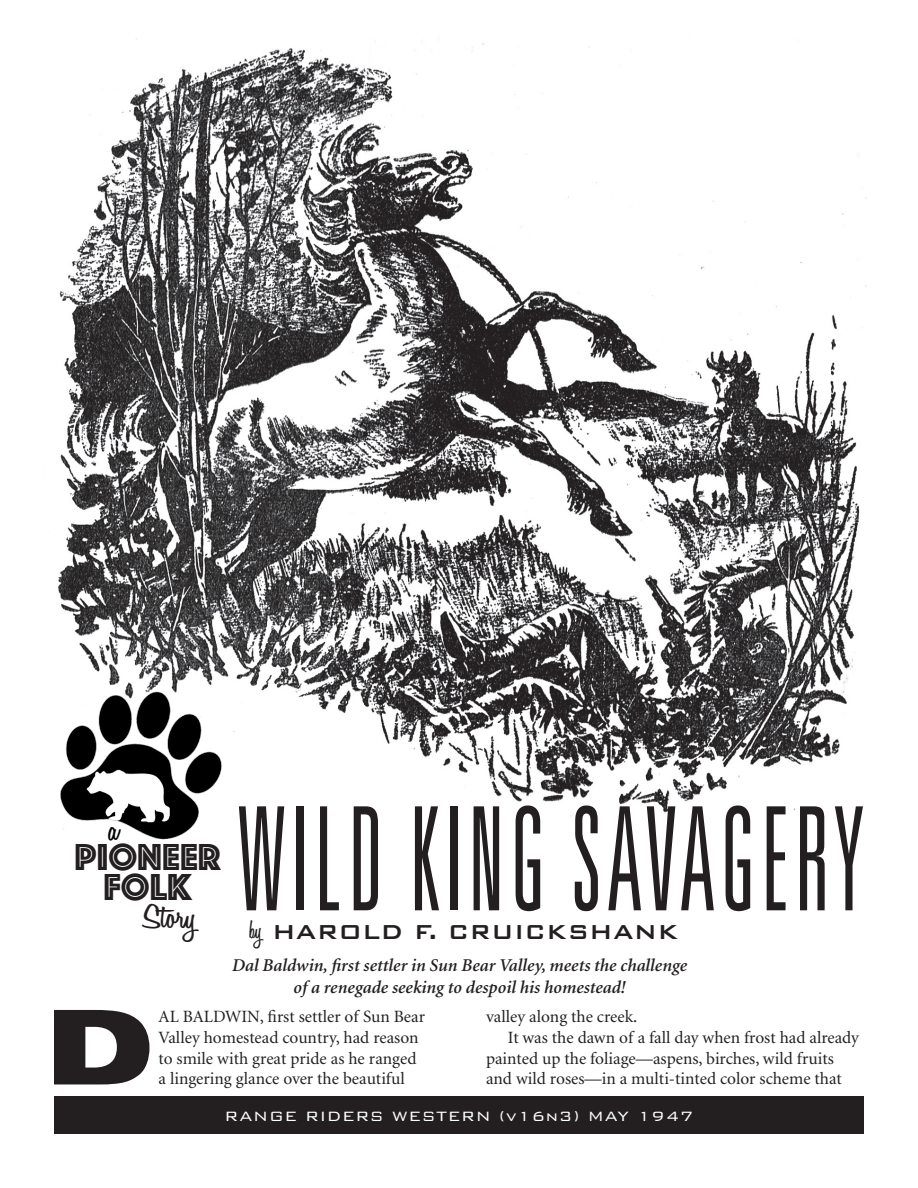
<style>
.page{position:relative;width:918px;height:1188px;background:#fff}
.page>*{position:absolute;margin:0;border:0;box-sizing:border-box;transform-origin:0 0}
.t1{font:300 ultra-condensed 144px "Univers";letter-spacing:.05em;color:#231f20;scale:.75 1}
.t2{font:900 expanded 103.2px "Univers";color:#231f20}
.t3{font:39px "Phosphate Inline";color:#231f20}
.t4{font:600 36px "Honey Script";color:#231f20;scale:1.2 1}
.t5{font:600 36px "Honey Script";color:#000;scale:1.2 1}
.t6{font:500 27px "Bank Gothic BT";color:#231f20}
.t7{font:italic 600 18px/21.6px "Minion";color:#231f20;text-align:center}
.t8{font:300 18px "Bank Gothic BT";letter-spacing:.04em;color:#fff}
.t9{font:17.25px/20.7px "Minion";color:#231f20}
.s1{font-family:"Honey Script";font-weight:600}
</style>
<div class="page">
<img style="left:58px;top:38px;width:809px;height:789px">
<div style="left:54px;top:1096px;width:810px;height:38px;background:#231f20"></div>
<img style="left:58px;top:687px;width:195px;height:153px">
<p class="t5" style="left:109px;top:807px;width:9px">a</p>
<p class="t3" style="left:75px;top:829px;width:148px">PIONEER</p>
<p class="t3" style="left:104px;top:859px;width:90px">FoLK</p>
<p class="t4" style="left:143px;top:895px;width:45px">Story</p>
<p class="t1" style="left:238px;top:784px;width:837px">WILD KING SAVAGERY</p>
<p class="t6" style="left:249px;top:917px;width:431px"><span class="s1">by</span> HAROLD F. CRUICKSHANK</p>
<p class="t7" style="left:231px;top:955px;width:457px">Dal Baldwin, first settler in Sun Bear Valley, meets the challenge of a renegade seeking to despoil his homestead!</p>
<p class="t2" style="left:45px;top:986px;width:111px">D</p>
<p class="t9" style="left:159px;top:1007px;width:268px">AL BALDWIN, first settler of Sun Bear Valley homestead country, had reason to smile with great pride as he ranged a lingering glance over the beautiful</p>
<p class="t9" style="left:486px;top:1007px;width:153px">valley along the creek.</p>
<p class="t9" style="left:486px;top:1028px;width:374px;text-indent:22px">It was the dawn of a fall day when frost had already painted up the foliage—aspens, birches, wild fruits and wild roses—in a multi-tinted color scheme that</p>
<p class="t8" style="left:225px;top:1106px;width:470px">RANGE RIDERS WESTERN (v16n3) MAY 1947</p>
</div>
